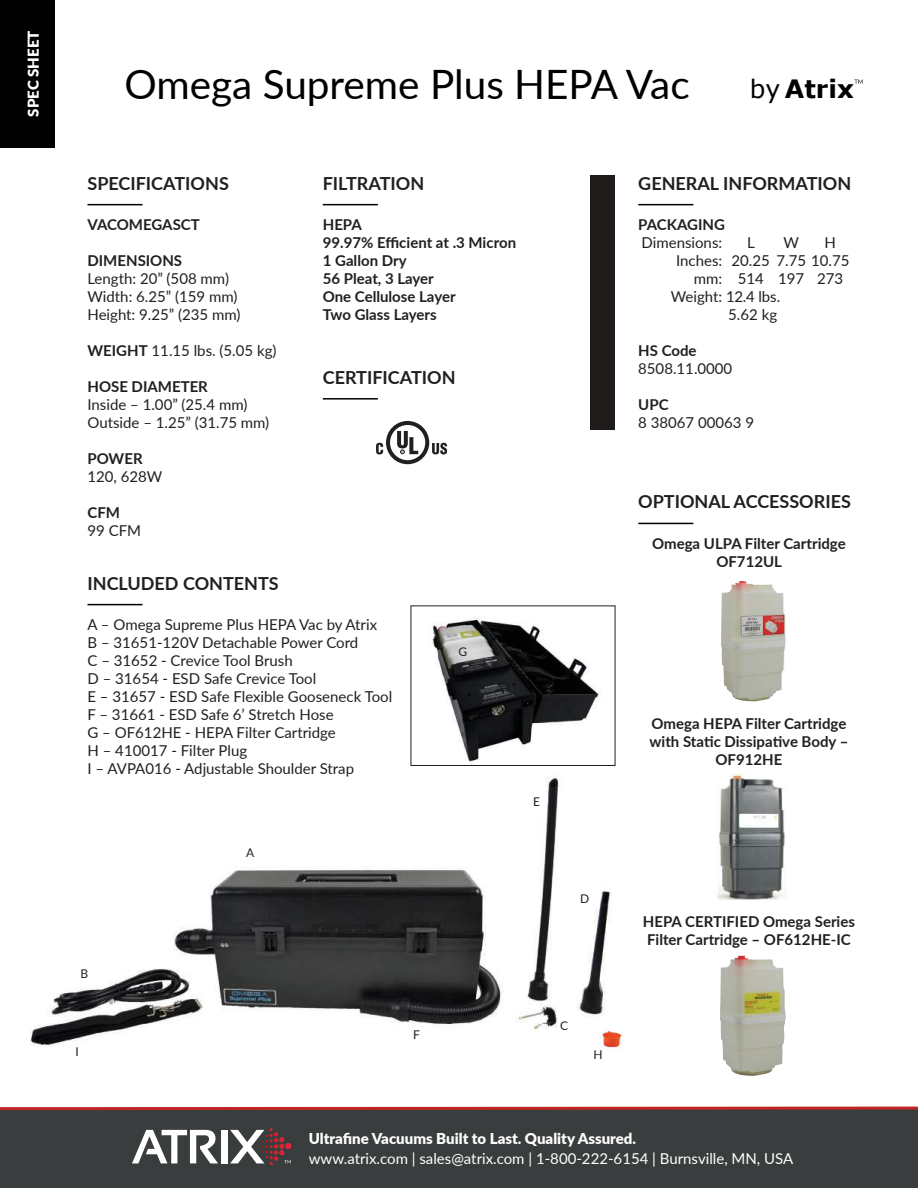
<style>
.page{position:relative;width:918px;height:1188px;background:#fff}
.page>*{position:absolute;margin:0;border:0;box-sizing:border-box;transform-origin:0 0}
.t1{font:40.5px "Lato";color:#010102}
.t2{font:700 25.2px "Verdana";color:#010102}
.t3{font:700 18px "Lato";color:#221f1f}
.t4{font:15px/18px "Lato";color:#221f1f}
.t5{font:700 15px/18px "Lato";color:#221f1f}
.t6{font:15px "Lato";color:#fff}
.t7{font:900 15px "Lato";color:#fff}
.t8{font:12px "Lato";color:#221f1f}
.s1{font-weight:400}
.s2{font-weight:700}
</style>
<div class="page">
<img style="left:29px;top:777px;width:583px;height:269px">
<svg style="left:855px;top:80px;width:8px;height:4px"></svg>
<hr style="left:87px;top:204px;width:56px;height:1px;background:#010102">
<hr style="left:323px;top:204px;width:55px;height:1px;background:#010102">
<hr style="left:638px;top:204px;width:55px;height:1px;background:#010102">
<hr style="left:87px;top:604px;width:56px;height:1px;background:#010102">
<div style="left:0;top:0;width:54px;height:148px;background:#010102"></div>
<hr style="left:323px;top:398px;width:55px;height:2px;background:#010102">
<div style="left:0;top:1109px;width:918px;height:79px;background:#3a3d3d"></div>
<svg style="left:0;top:1106px;width:918px;height:5px"></svg>
<svg style="left:132px;top:1130px;width:86px;height:33px"></svg>
<div style="left:221px;top:1130px;width:6px;height:33px;background:#fff"></div>
<svg style="left:230px;top:1128px;width:62px;height:38px"></svg>
<div style="left:590px;top:175px;width:25px;height:255px;background:#201b1b"></div>
<svg style="left:432px;top:443px;width:15px;height:11px"></svg>
<svg style="left:386px;top:421px;width:43px;height:43px"></svg>
<div style="left:390px;top:425px;width:35px;height:35px;background:#fff;border-radius:50%"></div>
<svg style="left:397px;top:431px;width:21px;height:23px"></svg>
<svg style="left:376px;top:443px;width:7px;height:11px"></svg>
<img style="left:429px;top:617px;width:170px;height:145px">
<img style="left:720px;top:956px;width:66px;height:120px">
<img style="left:716px;top:774px;width:70px;height:125px">
<img style="left:721px;top:581px;width:65px;height:121px">
<hr style="left:638px;top:523px;width:55px;height:1px;background:#010102">
<img style="left:595px;top:1029px;width:28px;height:22px">
<p class="t7" style="left:22px;top:117px;width:87px;rotate:-90deg">SPEC SHEET</p>
<h1 class="t1" style="left:125px;top:68px;width:567px">Omega Supreme Plus HEPA Vac</h1>
<h2 class="t2" style="left:750px;top:75px;width:106px"><span class="s1">by</span> Atrix</h2>
<p class="t3" style="left:87px;top:176px;width:143px">SPECIFICATIONS</p>
<p class="t5" style="left:87px;top:217px;width:114px">VACOMEGASCT</p>
<p class="t5" style="left:87px;top:253px;width:96px">DIMENSIONS</p>
<p class="t4" style="left:87px;top:269px;width:154px">Length: 20” (508 mm)<br>Width: 6.25” (159 mm)<br>Height: 9.25” (235 mm)</p>
<p class="t4" style="left:87px;top:341px;width:191px"><span class="s2">WEIGHT</span> 11.15 lbs. (5.05 kg)</p>
<p class="t5" style="left:87px;top:379px;width:122px">HOSE DIAMETER</p>
<p class="t4" style="left:87px;top:395px;width:183px">Inside – 1.00” (25.4 mm)<br>Outside – 1.25” (31.75 mm)</p>
<p class="t5" style="left:87px;top:451px;width:57px">POWER</p>
<p class="t4" style="left:87px;top:469px;width:76px">120, 628W</p>
<p class="t5" style="left:87px;top:505px;width:34px">CFM</p>
<p class="t4" style="left:87px;top:523px;width:55px">99 CFM</p>
<p class="t3" style="left:323px;top:176px;width:103px">FILTRATION</p>
<p class="t5" style="left:323px;top:217px;width:195px">HEPA<br>99.97% E昀케cient at .3 Micron<br>1 Gallon Dry<br>56 Pleat, 3 Layer<br>One Cellulose Layer<br>Two Glass Layers</p>
<p class="t3" style="left:323px;top:371px;width:134px">CERTIFICATION</p>
<p class="t3" style="left:87px;top:576px;width:193px">INCLUDED CONTENTS</p>
<p class="t4" style="left:87px;top:615px;width:306px">A – Omega Supreme Plus HEPA Vac by Atrix<br>B – 31651-120V Detachable Power Cord<br>C – 31652 - Crevice Tool Brush<br>D – 31654 - ESD Safe Crevice Tool<br>E – 31657 - ESD Safe Flexible Gooseneck Tool F – 31661 - ESD Safe 6’ Stretch Hose<br>G – OF612HE - HEPA Filter Cartridge<br>H – 410017 - Filter Plug<br>I – AVPA016 - Adjustable Shoulder Strap</p>
<p class="t8" style="left:246px;top:848px;width:10px">A</p>
<p class="t8" style="left:458px;top:647px;width:10px">G</p>
<p class="t8" style="left:533px;top:797px;width:8px">E</p>
<p class="t8" style="left:580px;top:894px;width:11px">D</p>
<p class="t8" style="left:80px;top:969px;width:9px">B</p>
<p class="t8" style="left:76px;top:1047px;width:5px">I</p>
<p class="t8" style="left:413px;top:1030px;width:8px">F</p>
<p class="t8" style="left:560px;top:1020px;width:10px">C</p>
<p class="t8" style="left:594px;top:1050px;width:11px">H</p>
<p class="t3" style="left:638px;top:176px;width:215px">GENERAL INFORMATION</p>
<p class="t5" style="left:638px;top:217px;width:88px">PACKAGING</p>
<p class="t4" style="left:642px;top:233px;width:82px">Dimensions:</p>
<p class="t4" style="left:747px;top:233px;width:9px">L</p>
<p class="t4" style="left:784px;top:233px;width:17px">W</p>
<p class="t4" style="left:825px;top:233px;width:13px">H</p>
<p class="t4" style="left:676px;top:251px;width:175px">Inches: 20.25 7.75 10.75</p>
<p class="t4" style="left:694px;top:269px;width:151px">mm: 514 197 273</p>
<p class="t4" style="left:671px;top:287px;width:111px">Weight: 12.4 lbs.</p>
<p class="t4" style="left:728px;top:307px;width:50px">5.62 kg</p>
<p class="t5" style="left:638px;top:341px;width:60px">HS Code</p>
<p class="t4" style="left:638px;top:361px;width:96px">8508.11.0000</p>
<p class="t5" style="left:638px;top:397px;width:32px">UPC</p>
<p class="t4" style="left:638px;top:413px;width:117px">8 38067 00063 9</p>
<p class="t3" style="left:638px;top:495px;width:214px">OPTIONAL ACCESSORIES</p>
<p class="t5" style="left:652px;top:534px;width:195px;text-align:center">Omega ULPA Filter Cartridge<br>OF712UL</p>
<p class="t5" style="left:650px;top:714px;width:200px;text-align:center">Omega HEPA Filter Cartridge with Sta琀椀c Dissipa琀椀ve Body –<br>OF912HE</p>
<p class="t5" style="left:643px;top:912px;width:214px">HEPA CERTIFIED Omega Series<br>Filter Cartridge – OF612HE-IC</p>
<p class="t7" style="left:309px;top:1128px;width:329px">Ultra昀椀ne Vacuums Built to Last. Quality Assured.</p>
<p class="t6" style="left:309px;top:1152px;width:486px">www.atrix.com | sales@atrix.com | 1-800-222-6154 | Burnsville, MN, USA</p>
</div>
